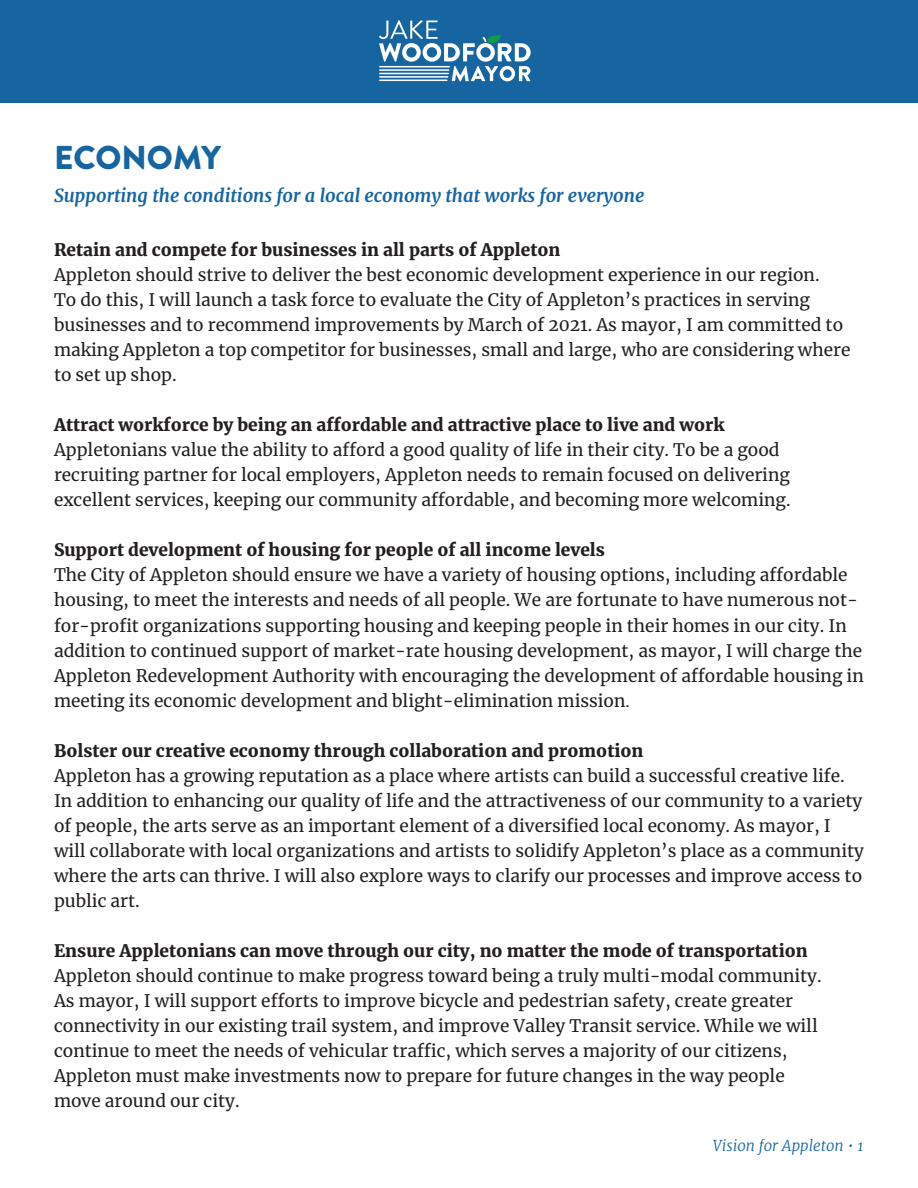
<style>
.page{position:relative;width:918px;height:1188px;background:#fff}
.page>*{position:absolute;margin:0;border:0;box-sizing:border-box;transform-origin:0 0}
.t1{font:900 33px "Brandon Grotesque";color:#1765a0}
.t2{font:italic 700 18px "Merriweather";color:#1765a0}
.t3{font:17.25px/25px "Merriweather";color:#231f20}
.t4{font:900 17.25px "Merriweather";color:#231f20}
.t5{font:italic 300 15px "Merriweather";color:#1765a0}
.s1{font-weight:300}
</style>
<div class="page">
<div style="left:0;top:0;width:918px;height:103px;background:#1765a0"></div>
<svg style="left:379px;top:20px;width:152px;height:61px"></svg>
<h1 class="t1" style="left:54px;top:138px;width:169px">ECONOMY</h1>
<p class="t2" style="left:54px;top:187px;width:592px">Supporting the conditions for a local economy that works for everyone</p>
<p class="t4" style="left:54px;top:241px;width:508px">Retain and compete for businesses in all parts of Appleton</p>
<p class="t3" style="left:54px;top:263px;width:798px">Appleton should strive to deliver the best economic development experience in our region.<br>To do this, I will launch a task force to evaluate the City of Appleton’s practices in serving businesses and to recommend improvements by March of 2021. As mayor, I am committed to making Appleton a top competitor for businesses, small and large, who are considering where to set up shop.</p>
<p class="t4" style="left:54px;top:416px;width:672px">Attract workforce by being an affordable and attractive place to live and work</p>
<p class="t3" style="left:54px;top:439px;width:738px">Appletonians value the ability to afford a good quality of life in their city. To be a good recruiting partner for local employers, Appleton needs to remain focused on delivering excellent services, keeping our community affordable, and becoming more welcoming.</p>
<p class="t4" style="left:54px;top:542px;width:552px">Support development of housing for people of all income levels</p>
<p class="t3" style="left:54px;top:564px;width:811px">The City of Appleton should ensure we have a variety of housing options, including affordable housing, to meet the interests and needs of all people. We are fortunate to have numerous not&shy;for-profit organizations supporting housing and keeping people in their homes in our city. In addition to continued support of market-rate housing development, as mayor, I will charge the Appleton Redevelopment Authority with encouraging the development of affordable housing in meeting its economic development and blight-elimination mission<span class="s1">.</span></p>
<p class="t4" style="left:54px;top:742px;width:591px">Bolster our creative economy through collaboration and promotion</p>
<p class="t3" style="left:54px;top:764px;width:812px">Appleton has a growing reputation as a place where artists can build a successful creative life.<br>In addition to enhancing our quality of life and the attractiveness of our community to a variety of people, the arts serve as an important element of a diversified local economy. As mayor, I will collaborate with local organizations and artists to solidify Appleton’s place as a community where the arts can thrive. I will also explore ways to clarify our processes and improve access to public art.</p>
<p class="t4" style="left:54px;top:942px;width:755px">Ensure Appletonians can move through our city, no matter the mode of transportation</p>
<p class="t3" style="left:54px;top:965px;width:769px">Appleton should continue to make progress toward being a truly multi-modal community.<br>As mayor, I will support efforts to improve bicycle and pedestrian safety, create greater connectivity in our existing trail system, and improve Valley Transit service. While we will continue to meet the needs of vehicular traffic, which serves a majority of our citizens, Appleton must make investments now to prepare for future changes in the way people move around our city.</p>
<p class="t5" style="left:713px;top:1139px;width:153px">Vision for Appleton • 1</p>
</div>
